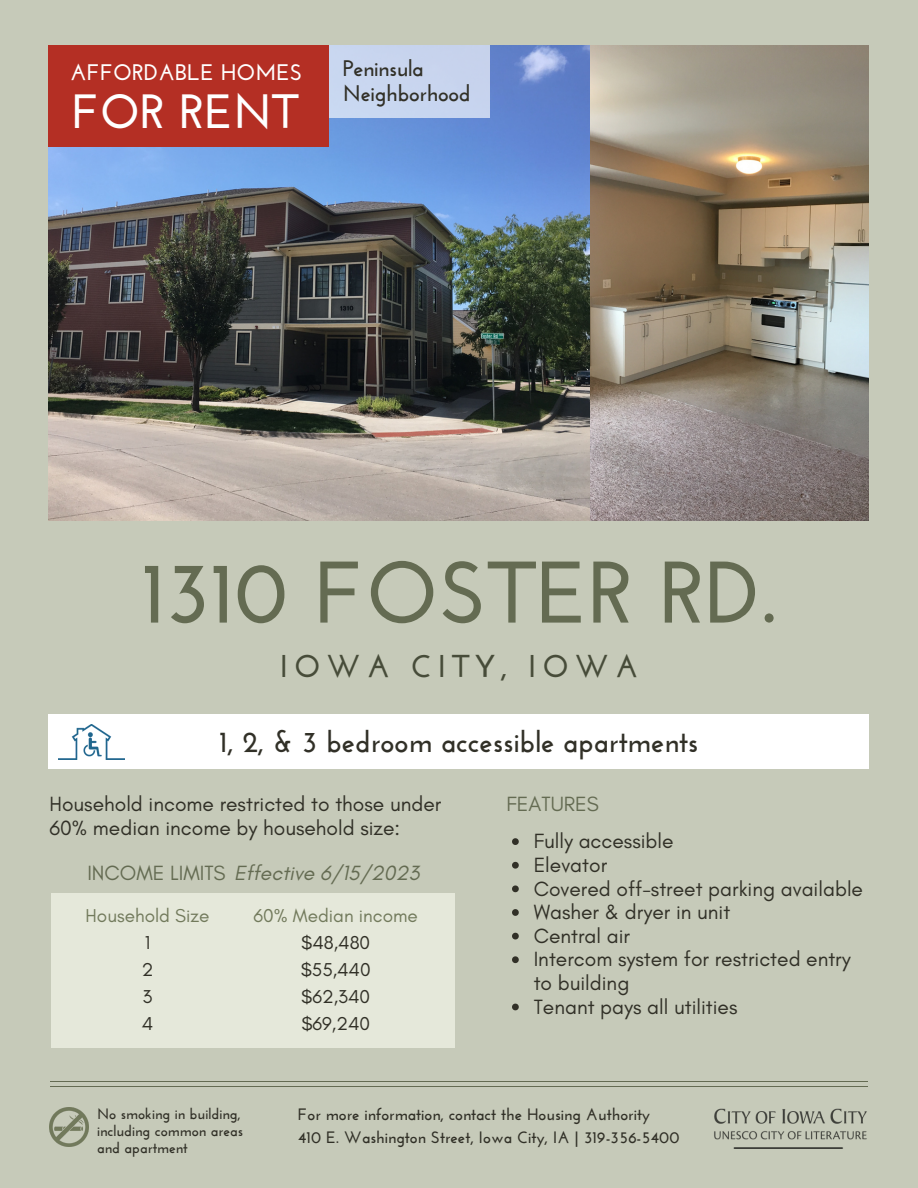
<style>
.page{position:relative;width:918px;height:1188px;background:#c6cab9}
.page>*{position:absolute;margin:0;border:0;box-sizing:border-box;transform-origin:0 0}
.t1{font:700 87.15px "Josefin Sans";color:#646b52}
.t2{font:700 48px "Josefin Sans";color:#fff}
.t3{font:700 31.5px "Josefin Sans";letter-spacing:.18em;color:#474c39}
.t4{font:700 29.55px "Josefin Sans";color:#313027}
.t5{font:700 22.5px "Josefin Sans";letter-spacing:-.015em;color:#313027}
.t6{font:700 22.5px "Josefin Sans";color:#fff}
.t7{font:21px/23.7px "Glacial Indifference";color:#313027}
.t8{font:italic 21px "Glacial Indifference";color:#646b52}
.t9{font:21px "Glacial Indifference";color:#646b52}
.t10{font:19.05px "Glacial Indifference";color:#313027}
.t11{font:19.05px "Glacial Indifference";color:#727a5c}
.t12{font:700 16.5px "Josefin Sans";color:#313027}
.t13{font:700 15px/16.8px "Josefin Sans";color:#313027}
.s1{font-style:normal}
</style>
<div class="page">
<img style="left:48px;top:46px;width:821px;height:474px">
<svg style="left:512px;top:838px;width:7px;height:7px"></svg>
<svg style="left:512px;top:862px;width:7px;height:7px"></svg>
<svg style="left:512px;top:885px;width:7px;height:7px"></svg>
<svg style="left:512px;top:909px;width:7px;height:7px"></svg>
<svg style="left:512px;top:933px;width:7px;height:6px"></svg>
<svg style="left:512px;top:956px;width:7px;height:7px"></svg>
<svg style="left:512px;top:1004px;width:7px;height:6px"></svg>
<div style="left:328px;top:46px;width:162px;height:72px;background:#c8d5ef"></div>
<div style="left:49px;top:715px;width:820px;height:54px;background:#fff"></div>
<img style="left:58px;top:724px;width:67px;height:35px">
<img style="left:714px;top:1108px;width:153px;height:40px">
<div style="left:52px;top:894px;width:403px;height:154px;background:#e5e8da"></div>
<div style="left:48px;top:46px;width:280px;height:101px;background:#b42f24"></div>
<hr style="left:51px;top:1081px;width:817px;height:1px;background:#646b52">
<hr style="left:51px;top:1086px;width:817px;height:1px;background:#646b52">
<img style="left:49px;top:1107px;width:40px;height:40px">
<p class="t6" style="left:70px;top:63px;width:234px">AFFORDABLE HOMES</p>
<p class="t2" style="left:72px;top:92px;width:229px">FOR RENT</p>
<p class="t5" style="left:343px;top:59px;width:83px">Peninsula</p>
<p class="t5" style="left:343px;top:84px;width:130px">Neighborhood</p>
<p class="t1" style="left:142px;top:557px;width:635px">1310 FOSTER RD.</p>
<p class="t3" style="left:280px;top:654px;width:360px">IOWA CITY, IOWA</p>
<p class="t4" style="left:220px;top:730px;width:480px">1, 2, &amp; 3 bedroom accessible apartments</p>
<p class="t7" style="left:49px;top:792px;width:393px">Household income restricted to those under<br>60% median income by household size:</p>
<p class="t9" style="left:506px;top:791px;width:94px">FEATURES</p>
<p class="t7" style="left:534px;top:829px;width:141px">Fully accessible</p>
<p class="t7" style="left:534px;top:853px;width:75px">Elevator</p>
<p class="t7" style="left:534px;top:876px;width:331px">Covered off-street parking available</p>
<p class="t7" style="left:534px;top:900px;width:198px">Washer &amp; dryer in unit</p>
<p class="t7" style="left:534px;top:924px;width:98px">Central air</p>
<p class="t7" style="left:534px;top:947px;width:319px">Intercom system for restricted entry to building</p>
<p class="t7" style="left:534px;top:995px;width:205px">Tenant pays all utilities</p>
<p class="t8" style="left:87px;top:860px;width:334px"><span class="s1">INCOME LIMITS</span> Effective 6/15/2023</p>
<p class="t11" style="left:86px;top:904px;width:125px">Household Size</p>
<p class="t10" style="left:145px;top:931px;width:7px">1</p>
<p class="t10" style="left:142px;top:958px;width:13px">2</p>
<p class="t10" style="left:143px;top:985px;width:11px">3</p>
<p class="t10" style="left:142px;top:1012px;width:13px">4</p>
<p class="t11" style="left:254px;top:904px;width:166px">60% Median income</p>
<p class="t10" style="left:301px;top:931px;width:71px">$48,480</p>
<p class="t10" style="left:301px;top:958px;width:72px">$55,440</p>
<p class="t10" style="left:301px;top:985px;width:70px">$62,340</p>
<p class="t10" style="left:301px;top:1012px;width:70px">$69,240</p>
<p class="t13" style="left:97px;top:1107px;width:148px">No smoking in building, including common areas and apartment</p>
<p class="t12" style="left:298px;top:1108px;width:354px">For more information, contact the Housing Authority</p>
<p class="t12" style="left:298px;top:1130px;width:383px">410 E. Washington Street, Iowa City, IA | 319-356-5400</p>
</div>
